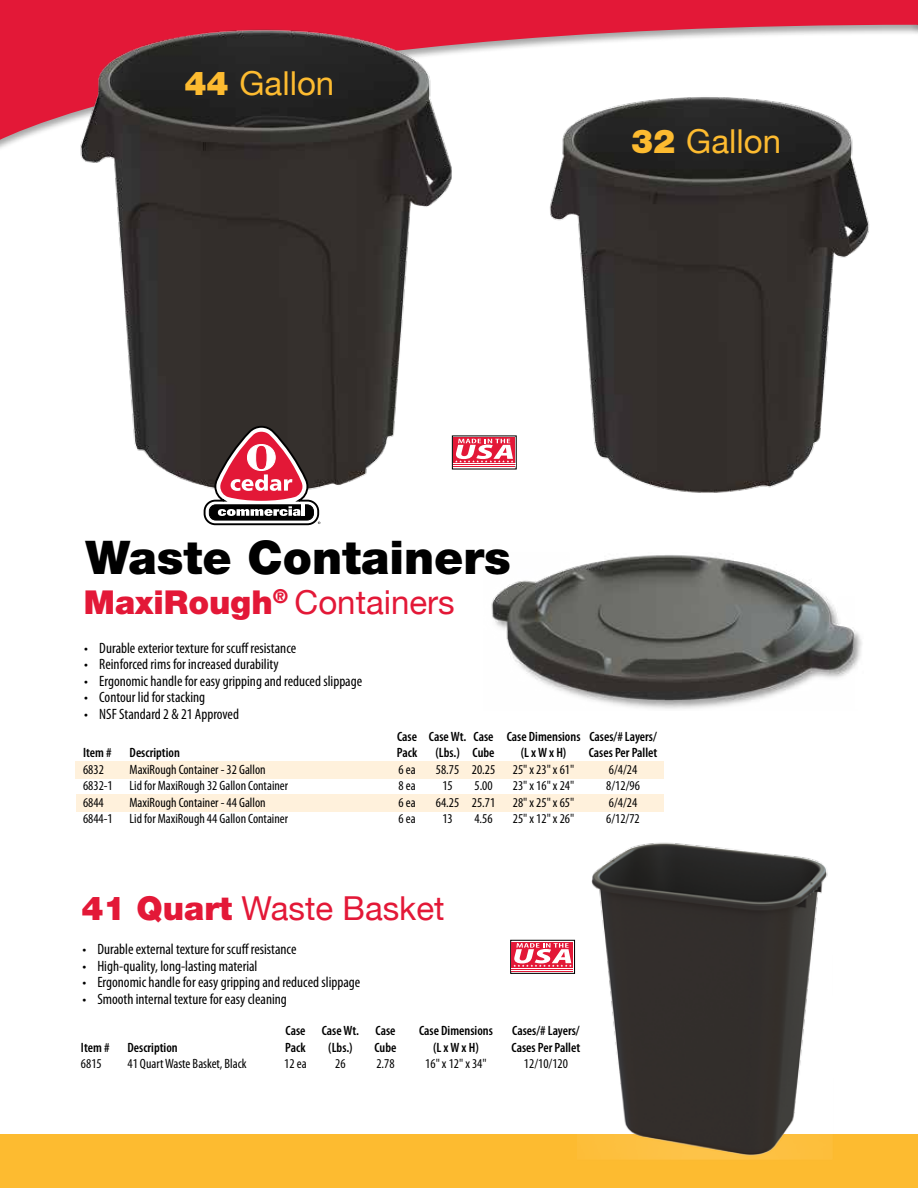
<style>
.page{position:relative;width:918px;height:1188px;background:#fff}
.page>*{position:absolute;margin:0;border:0;box-sizing:border-box;transform-origin:0 0}
.t1{font:900 46.5px "Helvetica Neue";color:#000}
.t2{font:33px "Helvetica Neue";color:#e31837}
.t3{font:33px "Helvetica Neue";color:#fdbb30}
.t4{font:condensed 15px "Myriad Pro";color:#000}
.t5{font:condensed 13.5px "Myriad Pro";color:#000}
.t6{font:600 condensed 13.5px "Myriad Pro";color:#000}
.s1{font-weight:900}
</style>
<div class="page">
<div style="left:76px;top:794px;width:588px;height:18px;background:#fff1dc"></div>
<img style="left:549px;top:157px;width:321px;height:336px">
<div style="left:0;top:1134px;width:918px;height:54px;background:#fdbb30"></div>
<div style="left:76px;top:761px;width:588px;height:18px;background:#fff1dc"></div>
<img style="left:491px;top:555px;width:371px;height:154px">
<img style="left:587px;top:842px;width:245px;height:318px">
<div style="left:0;top:0;width:918px;height:157px;background:#000;opacity:.35"></div>
<svg style="left:0;top:0;width:918px;height:146px"></svg>
<img style="left:73px;top:23px;width:391px;height:465px">
<svg style="left:203px;top:426px;width:117px;height:100px"></svg>
<svg style="left:454px;top:437px;width:61px;height:31px"></svg>
<div style="left:454px;top:438px;width:61px;height:29px;background:#e31837"></div>
<hr style="left:453px;top:463px;width:62px;height:1px;background:#fff">
<hr style="left:453px;top:465px;width:62px;height:1px;background:#fff">
<svg style="left:455px;top:439px;width:58px;height:24px"></svg>
<div style="left:510px;top:940px;width:65px;height:34px;border:1px solid #000"></div>
<div style="left:512px;top:942px;width:61px;height:30px;background:#e31837"></div>
<hr style="left:511px;top:968px;width:63px;height:1px;background:#fff">
<hr style="left:511px;top:970px;width:63px;height:1px;background:#fff">
<svg style="left:513px;top:943px;width:59px;height:24px"></svg>
<h2 class="t3" style="left:184px;top:59px;width:151px"><span class="s1">44</span> Gallon</h2>
<h2 class="t3" style="left:631px;top:117px;width:151px"><span class="s1">32</span> Gallon</h2>
<h1 class="t1" style="left:86px;top:529px;width:427px">Waste Containers</h1>
<h2 class="t2" style="left:84px;top:579px;width:372px"><span class="s1">MaxiRough</span><sup>®</sup> Containers</h2>
<p class="t4" style="left:84px;top:639px;width:213px">• Durable exterior texture for scuff resistance</p>
<p class="t4" style="left:84px;top:655px;width:196px">• Reinforced rims for increased durability</p>
<p class="t4" style="left:84px;top:672px;width:279px">• Ergonomic handle for easy gripping and reduced slippage</p>
<p class="t4" style="left:84px;top:688px;width:122px">• Contour lid for stacking</p>
<p class="t4" style="left:84px;top:705px;width:156px">• NSF Standard 2 &amp; 21 Approved</p>
<p class="t6" style="left:397px;top:728px;width:261px">Case Case Wt. Case Case Dimensions Cases/# Layers/</p>
<p class="t6" style="left:83px;top:744px;width:30px">Item #</p>
<p class="t6" style="left:130px;top:744px;width:52px">Description</p>
<p class="t6" style="left:397px;top:744px;width:22px">Pack</p>
<p class="t6" style="left:435px;top:744px;width:61px">(Lbs.) Cube</p>
<p class="t6" style="left:521px;top:744px;width:47px">(L x W x H)</p>
<p class="t6" style="left:589px;top:744px;width:70px">Cases Per Pallet</p>
<p class="t5" style="left:83px;top:761px;width:22px">6832</p>
<p class="t5" style="left:130px;top:761px;width:138px">MaxiRough Container - 32 Gallon</p>
<p class="t5" style="left:399px;top:761px;width:19px">6 ea</p>
<p class="t5" style="left:436px;top:761px;width:61px">58.75 20.25</p>
<p class="t5" style="left:513px;top:761px;width:63px">25" x 23" x 61"</p>
<p class="t5" style="left:609px;top:761px;width:30px">6/4/24</p>
<p class="t5" style="left:83px;top:778px;width:207px">6832-1 Lid for MaxiRough 32 Gallon Container</p>
<p class="t5" style="left:399px;top:778px;width:19px">8 ea</p>
<p class="t5" style="left:442px;top:778px;width:12px">15</p>
<p class="t5" style="left:474px;top:778px;width:20px">5.00</p>
<p class="t5" style="left:513px;top:778px;width:63px">23" x 16" x 24"</p>
<p class="t5" style="left:606px;top:778px;width:35px">8/12/96</p>
<p class="t5" style="left:83px;top:794px;width:22px">6844</p>
<p class="t5" style="left:130px;top:794px;width:138px">MaxiRough Container - 44 Gallon</p>
<p class="t5" style="left:399px;top:794px;width:19px">6 ea</p>
<p class="t5" style="left:436px;top:794px;width:61px">64.25 25.71</p>
<p class="t5" style="left:513px;top:794px;width:63px">28" x 25" x 65"</p>
<p class="t5" style="left:609px;top:794px;width:30px">6/4/24</p>
<p class="t5" style="left:83px;top:811px;width:207px">6844-1 Lid for MaxiRough 44 Gallon Container</p>
<p class="t5" style="left:399px;top:811px;width:19px">6 ea</p>
<p class="t5" style="left:442px;top:811px;width:12px">13</p>
<p class="t5" style="left:474px;top:811px;width:20px">4.56</p>
<p class="t5" style="left:513px;top:811px;width:63px">25" x 12" x 26"</p>
<p class="t5" style="left:606px;top:811px;width:35px">6/12/72</p>
<h2 class="t2" style="left:81px;top:885px;width:365px"><span class="s1">41 Quart</span> Waste Basket</h2>
<p class="t4" style="left:82px;top:940px;width:216px">• Durable external texture for scuff resistance</p>
<p class="t4" style="left:82px;top:957px;width:177px">• High-quality, long-lasting material</p>
<p class="t4" style="left:82px;top:973px;width:279px">• Ergonomic handle for easy gripping and reduced slippage</p>
<p class="t4" style="left:82px;top:990px;width:206px">• Smooth internal texture for easy cleaning</p>
<p class="t6" style="left:285px;top:1022px;width:112px">Case Case Wt. Case</p>
<p class="t6" style="left:419px;top:1022px;width:75px">Case Dimensions</p>
<p class="t6" style="left:512px;top:1022px;width:69px">Cases/# Layers/</p>
<p class="t6" style="left:81px;top:1039px;width:30px">Item #</p>
<p class="t6" style="left:127px;top:1039px;width:52px">Description</p>
<p class="t6" style="left:285px;top:1039px;width:22px">Pack</p>
<p class="t6" style="left:328px;top:1039px;width:26px">(Lbs.)</p>
<p class="t6" style="left:375px;top:1039px;width:23px">Cube</p>
<p class="t6" style="left:433px;top:1039px;width:47px">(L x W x H)</p>
<p class="t6" style="left:512px;top:1039px;width:70px">Cases Per Pallet</p>
<p class="t5" style="left:81px;top:1055px;width:22px">6815</p>
<p class="t5" style="left:127px;top:1055px;width:121px">41 Quart Waste Basket, Black</p>
<p class="t5" style="left:284px;top:1055px;width:24px">12 ea</p>
<p class="t5" style="left:335px;top:1055px;width:12px">26</p>
<p class="t5" style="left:376px;top:1055px;width:20px">2.78</p>
<p class="t5" style="left:425px;top:1055px;width:63px">16" x 12" x 34"</p>
<p class="t5" style="left:524px;top:1055px;width:45px">12/10/120</p>
</div>
